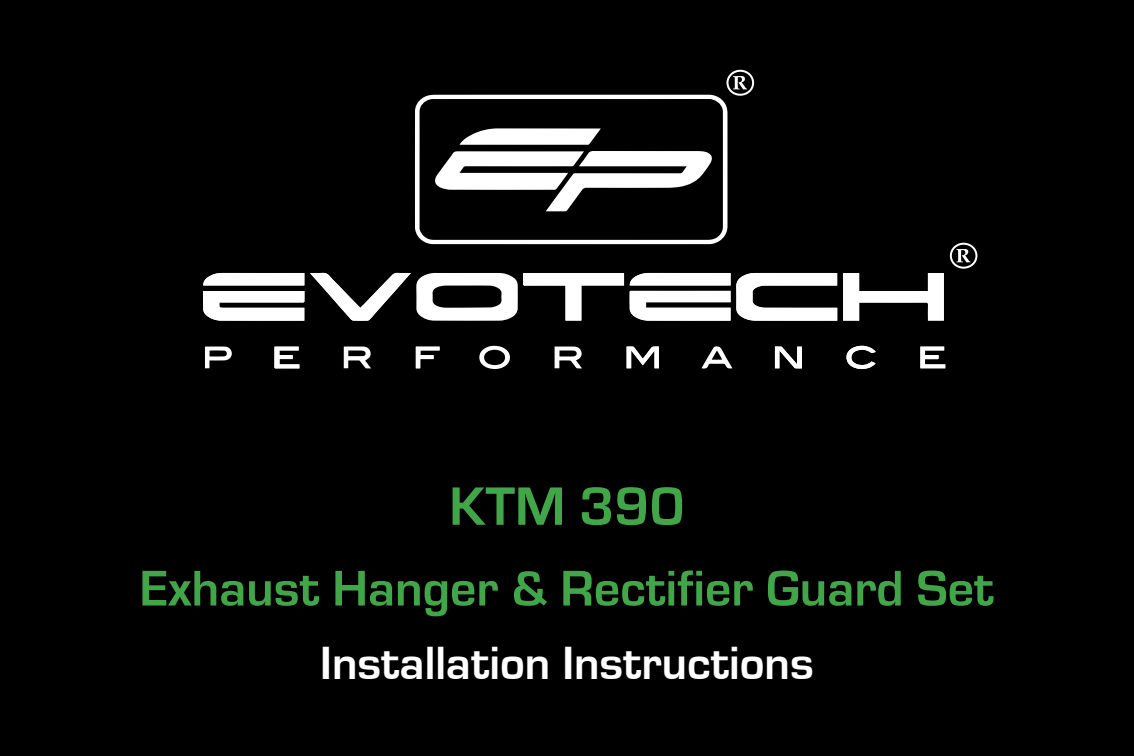
<style>
.page{position:relative;width:1134px;height:756px;background:#000}
.page>*{position:absolute;margin:0;border:0;box-sizing:border-box;transform-origin:0 0}
.t1{font:700 56px "Eurostile";color:#41a648}
.t2{font:700 52px "Eurostile";color:#41a648}
.t3{font:700 48px "Eurostile";color:#fff}
</style>
<div class="page">
<svg style="left:203px;top:291px;width:101px;height:30px;background:#d7d7d7"></svg>
<svg style="left:843px;top:273px;width:101px;height:48px"></svg>
<svg style="left:310px;top:273px;width:314px;height:48px"></svg>
<svg style="left:203px;top:273px;width:101px;height:12px"></svg>
<svg style="left:630px;top:273px;width:207px;height:48px"></svg>
<svg style="left:627px;top:346px;width:32px;height:22px"></svg>
<svg style="left:555px;top:346px;width:27px;height:22px"></svg>
<svg style="left:344px;top:346px;width:27px;height:22px"></svg>
<svg style="left:274px;top:347px;width:25px;height:21px"></svg>
<svg style="left:775px;top:346px;width:27px;height:22px"></svg>
<svg style="left:920px;top:347px;width:25px;height:21px"></svg>
<svg style="left:479px;top:346px;width:31px;height:23px"></svg>
<svg style="left:205px;top:346px;width:27px;height:22px"></svg>
<svg style="left:701px;top:346px;width:31px;height:23px"></svg>
<svg style="left:846px;top:345px;width:30px;height:24px"></svg>
<svg style="left:416px;top:347px;width:24px;height:21px"></svg>
<svg style="left:415px;top:95px;width:312px;height:149px"></svg>
<svg style="left:433px;top:151px;width:281px;height:60px"></svg>
<svg style="left:459px;top:128px;width:142px;height:17px;background:#d6d6d6"></svg>
<div style="left:726px;top:70px;width:28px;height:26px;border:2px solid #fff;border-radius:50%"></div>
<svg style="left:733px;top:76px;width:14px;height:13px"></svg>
<div style="left:950px;top:243px;width:27px;height:26px;border:2px solid #fff;border-radius:50%"></div>
<svg style="left:956px;top:249px;width:14px;height:13px"></svg>
<p class="t1" style="left:449px;top:476px;width:237px">KTM 390</p>
<p class="t2" style="left:140px;top:560px;width:855px">Exhaust Hanger &amp; Rectifier Guard Set</p>
<p class="t3" style="left:320px;top:637px;width:495px">Installation Instructions</p>
</div>
